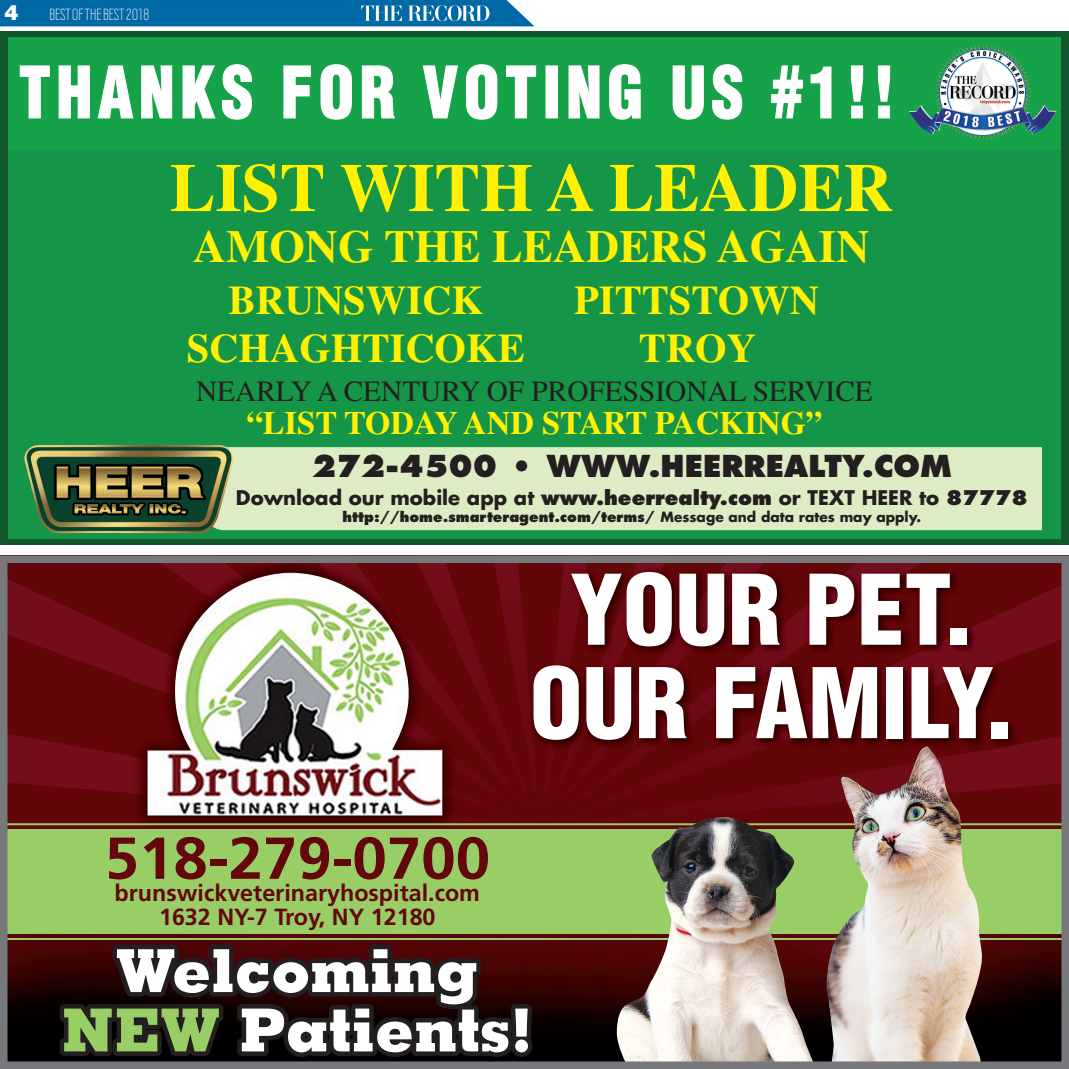
<style>
.page{position:relative;width:1069px;height:1069px;background:#fff}
.page>*{position:absolute;margin:0;border:0;box-sizing:border-box;transform-origin:0 0}
.t1{font:900 condensed 94.65px/93.3px "Helvetica";color:#fff;text-align:center}
.t2{font:900 condensed 69.3px "Helvetica";letter-spacing:.09em;color:#fff;scale:.92 1}
.t3{font:700 68.1px "Times";color:#fff101}
.t4{font:800 59.25px/59.2px "Memphis";color:#fff;text-align:center}
.t5{font:700 58.95px "Frutiger";color:#63070c;scale:1.05 1}
.t6{font:700 45.75px "Times";color:#fff101}
.t7{font:700 40.5px/48.8px "Times";color:#fff101;text-align:center}
.t8{font:700 32.55px "Times";color:#fff101}
.t9{font:800 29.4px "Futura";color:#231f20}
.t10{font:29.25px "Times";color:#231f20}
.t11{font:700 23.25px/24.8px "Frutiger";color:#63070c;text-align:center}
.t12{font:900 21px "Helvetica";color:#fff}
.t13{font:700 19.65px "Futura";color:#231f20}
.t14{font:100 18px "Scout Cond";color:#fff}
.t15{font:800 13.8px "Futura";color:#231f20}
.s1{font-weight:800}
.s2{font-weight:700}
.s3{color:#99cd65}
</style>
<div class="page">
<svg style="left:0;top:0;width:534px;height:26px;background:#1172ab"></svg>
<div style="left:0;top:31px;width:1068px;height:513px;background:#11572d"></div>
<div style="left:9px;top:38px;width:1051px;height:501px;background:#159547"></div>
<div style="left:9px;top:37px;width:1051px;height:112px;background:#16a249"></div>
<div style="left:234px;top:447px;width:807px;height:83px;background:#deecc5"></div>
<img style="left:24px;top:444px;width:210px;height:90px">
<svg style="left:19px;top:65px;width:31px;height:54px"></svg>
<svg style="left:58px;top:65px;width:32px;height:54px"></svg>
<svg style="left:97px;top:65px;width:36px;height:54px"></svg>
<svg style="left:141px;top:65px;width:31px;height:54px"></svg>
<svg style="left:182px;top:65px;width:33px;height:54px"></svg>
<svg style="left:222px;top:64px;width:30px;height:56px"></svg>
<svg style="left:283px;top:65px;width:28px;height:54px"></svg>
<svg style="left:320px;top:64px;width:32px;height:56px"></svg>
<svg style="left:361px;top:65px;width:34px;height:54px"></svg>
<svg style="left:422px;top:65px;width:36px;height:54px"></svg>
<svg style="left:465px;top:64px;width:32px;height:56px"></svg>
<svg style="left:506px;top:65px;width:30px;height:54px"></svg>
<svg style="left:568px;top:65px;width:31px;height:54px"></svg>
<svg style="left:609px;top:64px;width:31px;height:56px"></svg>
<svg style="left:672px;top:65px;width:31px;height:55px"></svg>
<svg style="left:712px;top:64px;width:30px;height:56px"></svg>
<svg style="left:771px;top:65px;width:31px;height:54px"></svg>
<svg style="left:810px;top:66px;width:21px;height:53px"></svg>
<svg style="left:850px;top:65px;width:13px;height:54px"></svg>
<svg style="left:877px;top:65px;width:13px;height:54px"></svg>
<img style="left:962px;top:45px;width:20px;height:8px">
<img style="left:9px;top:564px;width:1050px;height:495px">
<img style="left:529px;top:567px;width:488px;height:182px">
<img style="left:132px;top:564px;width:323px;height:259px">
<img style="left:147px;top:572px;width:295px;height:243px">
<svg style="left:9px;top:823px;width:1050px;height:116px;background:#7f7d3f"></svg>
<div style="left:9px;top:833px;width:1050px;height:96px;background:#99cd65"></div>
<svg style="left:55px;top:939px;width:482px;height:120px;background:#271313"></svg>
<img style="left:825px;top:746px;width:157px;height:313px">
<img style="left:616px;top:817px;width:200px;height:242px">
<div style="left:0;top:555px;width:1068px;height:513px;border:8px solid #76787b"></div>
<h3 class="t12" style="left:4px;top:-1px;width:16px">4</h3>
<h3 class="t14" style="left:50px;top:5px;width:101px">BEST OF THE BEST 2018</h3>
<h2 class="t2" style="left:19px;top:49px;width:953px">THANKS FOR VOTING US #1!!</h2>
<h3 class="t3" style="left:170px;top:147px;width:724px">LIST WITH A LEADER</h3>
<h3 class="t6" style="left:193px;top:219px;width:677px">AMONG THE LEADERS AGAIN</h3>
<h3 class="t7" style="left:574px;top:274px;width:246px">PITTSTOWN<br>TROY</h3>
<h3 class="t7" style="left:187px;top:274px;width:339px">BRuNSWICK<br>SCHAGHTICOKE</h3>
<h3 class="t10" style="left:196px;top:375px;width:678px">NEARLY A CENTURY OF PROFESSIONAL SERVICE</h3>
<h3 class="t8" style="left:246px;top:403px;width:577px">“LIST TODAY AND START PACKING”</h3>
<h3 class="t9" style="left:312px;top:447px;width:641px">272-4500 • WWW.HEERREALTY.COM</h3>
<h3 class="t13" style="left:236px;top:484px;width:793px">Download our mobile app at <span class="s1">www.heerrealty.com</span> or TEXT HEER to <span class="s1">87778</span></h3>
<p class="t15" style="left:342px;top:508px;width:580px">http://home.smarteragent.com/terms/ <span class="s2">Message and data rates may apply.</span></p>
<h1 class="t1" style="left:529px;top:562px;width:486px">YOUR PET.<br>OUR FAMILY.</h1>
<h3 class="t5" style="left:104px;top:823px;width:368px">518-279-0700</h3>
<h3 class="t11" style="left:115px;top:880px;width:367px">brunswickveterinaryhospital.com<br>1632 NY-7 Troy, NY 12180</h3>
<h3 class="t4" style="left:61px;top:939px;width:473px">Welcoming<br><span class="s3">NEW</span> Patients!</h3>
</div>
